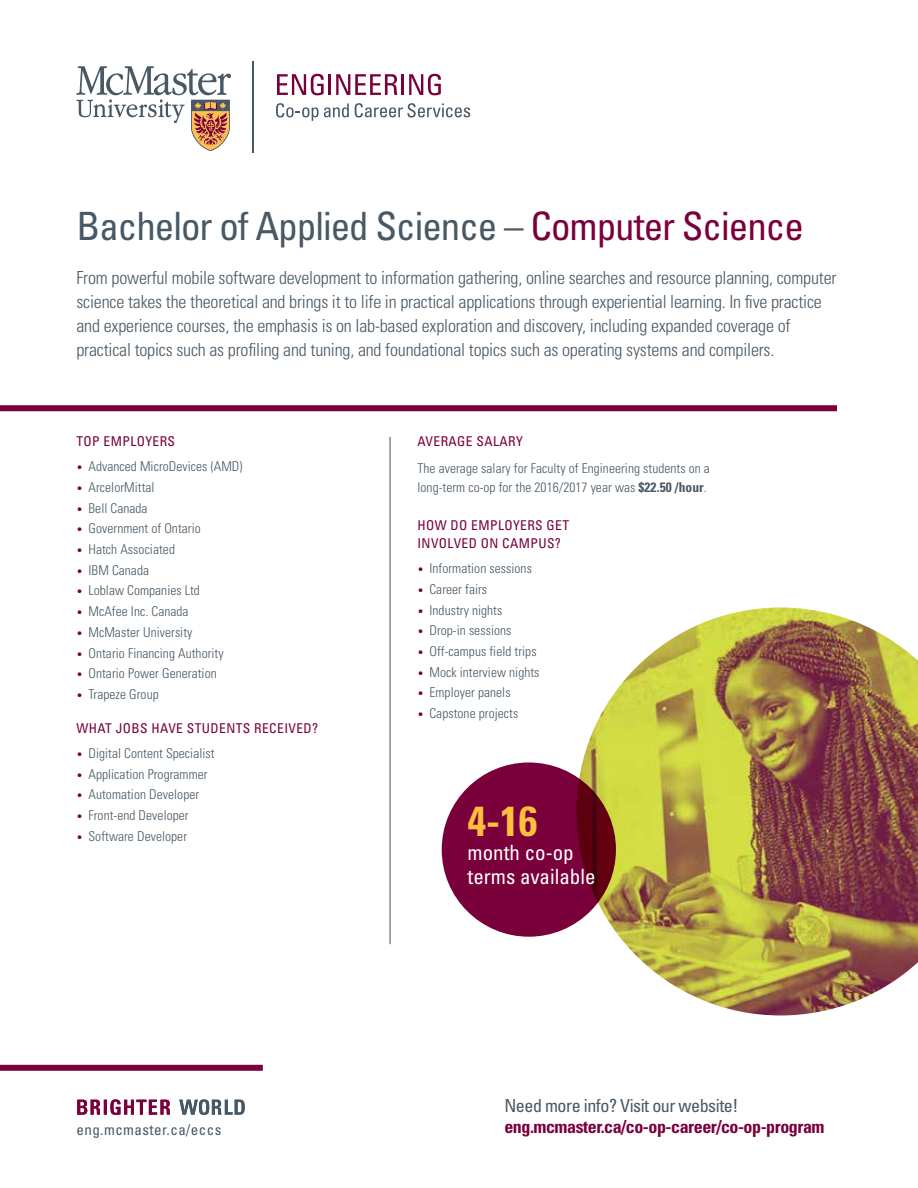
<style>
.page{position:relative;width:918px;height:1188px;background:#fff}
.page>*{position:absolute;margin:0;border:0;box-sizing:border-box;transform-origin:0 0}
.t1{font:700 condensed 42px "Univers LT Std";color:#ffbe3c}
.t2{font:condensed 39px "Univers LT Std";letter-spacing:-.025em;color:#485865}
.t3{font:condensed 21px/24px "Univers LT Std";color:#fff}
.t4{font:300 condensed 18px/24px "Univers LT Std";letter-spacing:-.01em;color:#485865}
.t5{font:700 condensed 18px "Univers LT Std";letter-spacing:-.025em;color:#7a003c}
.t6{font:condensed 18px "Univers LT Std";letter-spacing:-.025em;color:#485865}
.t7{font:condensed 15px "Univers LT Std";letter-spacing:.03em;color:#485865}
.t8{font:300 condensed 13.5px/19.5px "Univers LT Std";letter-spacing:.005em;color:#485865}
.t9{font:condensed 13.5px/18px "Univers LT Std";letter-spacing:.03em;color:#7a003c}
.s1{color:#7a003c}
.s2{font-size:10.5px;color:#7a003c}
.s3{font-weight:700}
</style>
<div class="page">
<svg style="left:76px;top:66px;width:155px;height:86px"></svg>
<hr style="left:253px;top:62px;width:1px;height:91px;background:#485865">
<svg style="left:277px;top:74px;width:47px;height:21px"></svg>
<hr style="left:329px;top:74px;width:2px;height:21px;background:#7a003c">
<svg style="left:336px;top:74px;width:61px;height:21px"></svg>
<hr style="left:402px;top:74px;width:2px;height:21px;background:#7a003c">
<svg style="left:409px;top:74px;width:32px;height:21px"></svg>
<svg style="left:276px;top:103px;width:73px;height:18px"></svg>
<svg style="left:355px;top:103px;width:115px;height:15px"></svg>
<img style="left:578px;top:608px;width:340px;height:407px">
<div style="left:0;top:1065px;width:263px;height:6px;background:#7a003c"></div>
<svg style="left:179px;top:1099px;width:66px;height:16px"></svg>
<svg style="left:77px;top:1099px;width:93px;height:16px"></svg>
<hr style="left:390px;top:437px;width:1px;height:507px;background:#485865">
<div style="left:0;top:405px;width:837px;height:6px;background:#7a003c"></div>
<div style="left:442px;top:762px;width:174px;height:175px;background:#7a003c;border-radius:50%"></div>
<h2 class="t2" style="left:76px;top:202px;width:729px">Bachelor of Applied Science – <span class="s1">Computer Science</span></h2>
<p class="t4" style="left:76px;top:266px;width:762px">From powerful mobile software development to information gathering, online searches and resource planning, computer science takes the theoretical and brings it to life in practical applications through experiential learning. In five practice and experience courses, the emphasis is on lab-based exploration and discovery, including expanded coverage of practical topics such as profiling and tuning, and foundational topics such as operating systems and compilers.</p>
<p class="t9" style="left:76px;top:432px;width:100px">TOP EMPLOYERS</p>
<p class="t8" style="left:76px;top:457px;width:167px"><span class="s2">•</span> Advanced MicroDevices (AMD)</p>
<p class="t8" style="left:76px;top:477px;width:80px"><span class="s2">•</span> ArcelorMittal</p>
<p class="t8" style="left:76px;top:498px;width:73px"><span class="s2">•</span> Bell Canada</p>
<p class="t8" style="left:76px;top:519px;width:126px"><span class="s2">•</span> Government of Ontario</p>
<p class="t8" style="left:76px;top:540px;width:100px"><span class="s2">•</span> Hatch Associated</p>
<p class="t8" style="left:76px;top:560px;width:74px"><span class="s2">•</span> IBM Canada</p>
<p class="t8" style="left:76px;top:581px;width:125px"><span class="s2">•</span> Loblaw Companies Ltd</p>
<p class="t8" style="left:76px;top:602px;width:114px"><span class="s2">•</span> McAfee Inc. Canada</p>
<p class="t8" style="left:76px;top:622px;width:117px"><span class="s2">•</span> McMaster University</p>
<p class="t8" style="left:76px;top:643px;width:149px"><span class="s2">•</span> Ontario Financing Authority</p>
<p class="t8" style="left:76px;top:664px;width:142px"><span class="s2">•</span> Ontario Power Generation</p>
<p class="t8" style="left:76px;top:684px;width:84px"><span class="s2">•</span> Trapeze Group</p>
<p class="t9" style="left:76px;top:719px;width:243px">WHAT JOBS HAVE STUDENTS RECEIVED?</p>
<p class="t8" style="left:76px;top:743px;width:140px"><span class="s2">•</span> Digital Content Specialist</p>
<p class="t8" style="left:76px;top:764px;width:133px"><span class="s2">•</span> Application Programmer</p>
<p class="t8" style="left:76px;top:785px;width:124px"><span class="s2">•</span> Automation Developer</p>
<p class="t8" style="left:76px;top:805px;width:114px"><span class="s2">•</span> Front-end Developer</p>
<p class="t8" style="left:76px;top:826px;width:112px"><span class="s2">•</span> Software Developer</p>
<p class="t7" style="left:76px;top:1120px;width:146px">eng.mcmaster.ca/eccs</p>
<p class="t9" style="left:417px;top:432px;width:107px">AVERAGE SALARY</p>
<p class="t8" style="left:417px;top:458px;width:294px">The average salary for Faculty of Engineering students on a long-term co-op for the 2016/2017 year was <span class="s3">$22.50 /hour</span>.</p>
<p class="t9" style="left:417px;top:516px;width:153px">HOW DO EMPLOYERS GET<br>INVOLVED ON CAMPUS?</p>
<p class="t8" style="left:417px;top:559px;width:116px"><span class="s2">•</span> Information sessions</p>
<p class="t8" style="left:417px;top:579px;width:71px"><span class="s2">•</span> Career fairs</p>
<p class="t8" style="left:417px;top:600px;width:86px"><span class="s2">•</span> Industry nights</p>
<p class="t8" style="left:417px;top:621px;width:95px"><span class="s2">•</span> Drop-in sessions</p>
<p class="t8" style="left:417px;top:642px;width:121px"><span class="s2">•</span> Off-campus field trips</p>
<p class="t8" style="left:417px;top:662px;width:124px"><span class="s2">•</span> Mock interview nights</p>
<p class="t8" style="left:417px;top:683px;width:95px"><span class="s2">•</span> Employer panels</p>
<p class="t8" style="left:417px;top:704px;width:102px"><span class="s2">•</span> Capstone projects</p>
<h1 class="t1" style="left:468px;top:795px;width:71px">4-16</h1>
<h3 class="t3" style="left:468px;top:840px;width:129px">month co-op terms available</h3>
<h3 class="t6" style="left:504px;top:1095px;width:236px">Need more info? Visit our website!</h3>
<h3 class="t5" style="left:504px;top:1116px;width:322px">eng.mcmaster.ca/co-op-career/co-op-program</h3>
</div>
